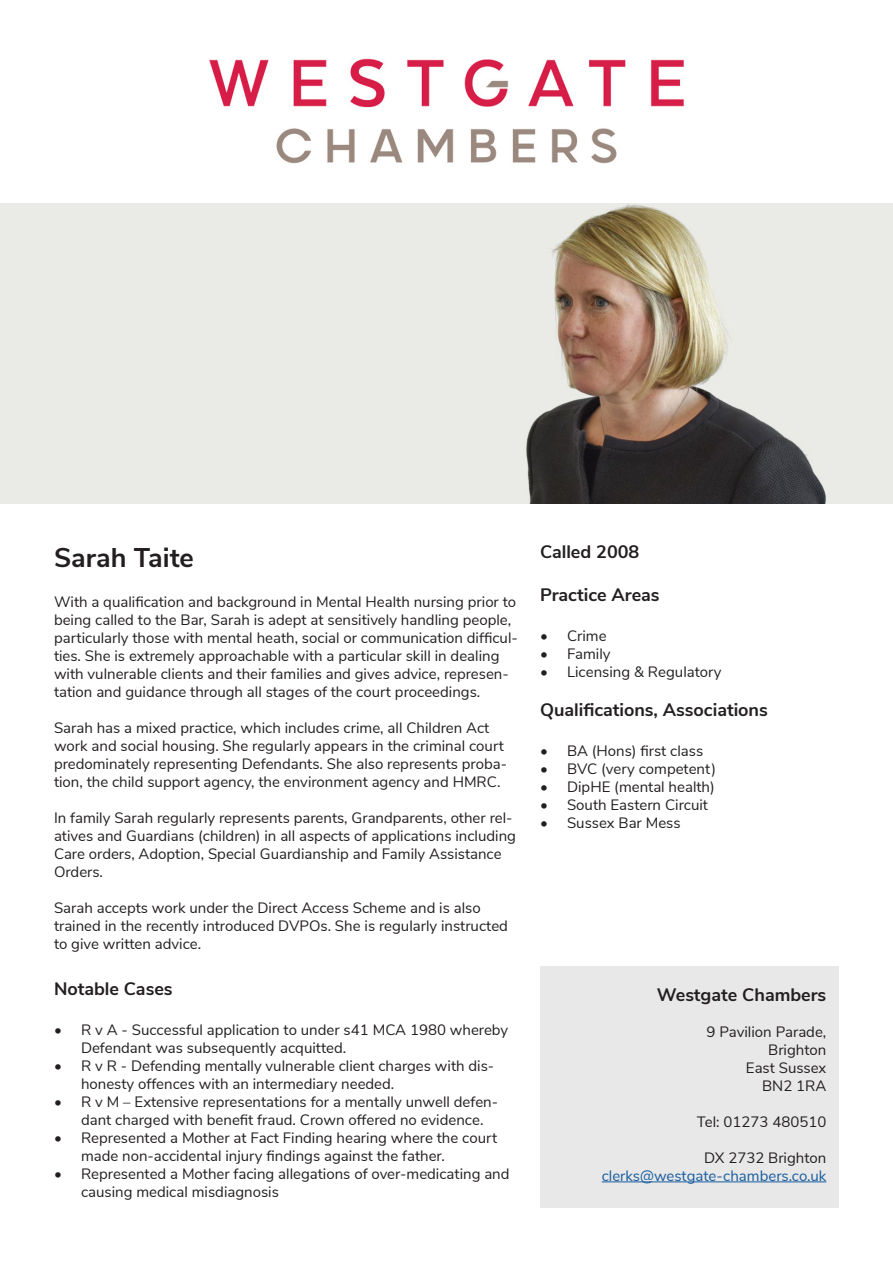
<style>
.page{position:relative;width:893px;height:1263px;background:#fff}
.page>*{position:absolute;margin:0;border:0;box-sizing:border-box;transform-origin:0 0}
.t1{font:700 27px "Nunito Sans";color:#231f20}
.t2{font:700 18px "Nunito Sans";color:#231f20}
.t3{font:15px/18px "Nunito Sans";color:#231f20}
.t4{font:15px "Nunito Sans";color:#175d9e}
</style>
<div class="page">
<div style="left:540px;top:966px;width:299px;height:242px;background:#e9e8e9"></div>
<img style="left:0;top:204px;width:893px;height:300px">
<hr style="left:602px;top:1181px;width:224px;height:1px;background:#175d9e">
<img style="left:209px;top:58px;width:475px;height:106px">
<p class="t1" style="left:54px;top:538px;width:141px">Sarah Taite</p>
<p class="t3" style="left:54px;top:591px;width:465px">With a qualification and background in Mental Health nursing prior to being called to the Bar, Sarah is adept at sensitively handling people, particularly those with mental heath, social or communication difficul&shy;ties. She is extremely approachable with a particular skill in dealing with vulnerable clients and their families and gives advice, represen&shy;tation and guidance through all stages of the court proceedings.</p>
<p class="t3" style="left:54px;top:717px;width:455px">Sarah has a mixed practice, which includes crime, all Children Act work and social housing. She regularly appears in the criminal court predominately representing Defendants. She also represents proba&shy;tion, the child support agency, the environment agency and HMRC.</p>
<p class="t3" style="left:54px;top:807px;width:463px">In family Sarah regularly represents parents, Grandparents, other rel&shy;atives and Guardians (children) in all aspects of applications including Care orders, Adoption, Special Guardianship and Family Assistance Orders.</p>
<p class="t3" style="left:54px;top:897px;width:455px">Sarah accepts work under the Direct Access Scheme and is also trained in the recently introduced DVPOs. She is regularly instructed to give written advice.</p>
<p class="t2" style="left:54px;top:976px;width:120px">Notable Cases</p>
<p class="t3" style="left:81px;top:1020px;width:429px;text-indent:-27px">• R v A - Successful application to under s41 MCA 1980 whereby<br>Defendant was subsequently acquitted.</p>
<p class="t3" style="left:81px;top:1056px;width:415px;text-indent:-27px">• R v R - Defending mentally vulnerable client charges with dis&shy;honesty offences with an intermediary needed.</p>
<p class="t3" style="left:81px;top:1092px;width:419px;text-indent:-27px">• R v M – Extensive representations for a mentally unwell defen&shy;dant charged with benefit fraud. Crown offered no evidence.</p>
<p class="t3" style="left:81px;top:1128px;width:418px;text-indent:-27px">• Represented a Mother at Fact Finding hearing where the court made non-accidental injury findings against the father.</p>
<p class="t3" style="left:81px;top:1164px;width:430px;text-indent:-27px">• Represented a Mother facing allegations of over-medicating and causing medical misdiagnosis</p>
<p class="t2" style="left:540px;top:538px;width:101px">Called 2008</p>
<p class="t2" style="left:540px;top:582px;width:121px">Practice Areas</p>
<p class="t3" style="left:540px;top:625px;width:68px">• Crime</p>
<p class="t3" style="left:540px;top:643px;width:72px">• Family</p>
<p class="t3" style="left:540px;top:661px;width:183px">• Licensing &amp; Regulatory</p>
<p class="t2" style="left:540px;top:697px;width:229px">Qualifications, Associations</p>
<p class="t3" style="left:540px;top:741px;width:165px">• BA (Hons) first class</p>
<p class="t3" style="left:540px;top:759px;width:178px">• BVC (very competent)</p>
<p class="t3" style="left:540px;top:777px;width:176px">• DipHE (mental health)</p>
<p class="t3" style="left:540px;top:795px;width:169px">• South Eastern Circuit</p>
<p class="t3" style="left:540px;top:813px;width:142px">• Sussex Bar Mess</p>
<p class="t2" style="left:657px;top:981px;width:171px">Westgate Chambers</p>
<p class="t3" style="left:706px;top:1021px;width:121px">9 Pavilion Parade,</p>
<p class="t3" style="left:768px;top:1039px;width:60px">Brighton</p>
<p class="t3" style="left:746px;top:1057px;width:82px">East Sussex</p>
<p class="t3" style="left:762px;top:1075px;width:66px">BN2 1RA</p>
<p class="t3" style="left:697px;top:1111px;width:131px">Tel: 01273 480510</p>
<p class="t3" style="left:704px;top:1147px;width:124px">DX 2732 Brighton</p>
<p class="t4" style="left:602px;top:1164px;width:226px">clerks@westgate-chambers.co.uk</p>
</div>
